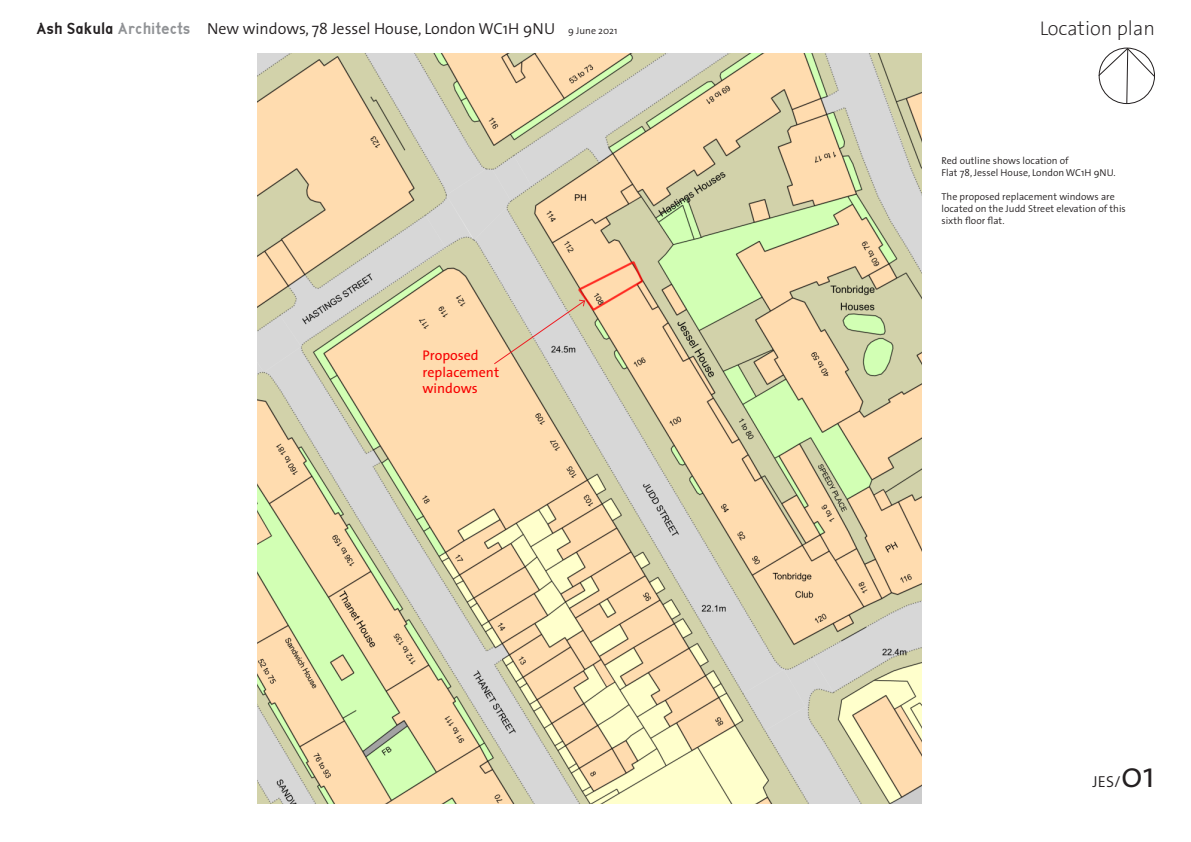
<style>
.page{position:relative;width:1191px;height:842px;background:#fff}
.page>*{position:absolute;margin:0;border:0;box-sizing:border-box;transform-origin:0 0}
.t1{font:300 36px "The Sans";color:#231f20}
.t2{font:200 20px "The Sans B2";color:#231f20}
.t3{font:300 16px "The Sans";color:#231f20}
.t4{font:14px/16.8px "The Sans";color:#f70000}
.t5{font:300 10px/12px "The Sans";color:#231f20}
.s1{font-family:"Index";font-weight:700;font-size:18px}
.s2{font-family:"Index";font-weight:700;font-size:18px;color:#909295}
</style>
<div class="page">
<svg style="left:258px;top:54px;width:663px;height:750px;background:#e1d6b1"></svg>
<svg style="left:493px;top:299px;width:93px;height:66px;background:#d4cdba"></svg>
<svg style="left:1098px;top:48px;width:57px;height:56px"></svg>
<p class="t3" style="left:36px;top:15px;width:520px"><span class="s1">Ash Sakula</span> <span class="s2">Architects</span> New windows, 78 Jessel House, London WC1H 9NU</p>
<p class="t5" style="left:568px;top:24px;width:51px">9 June 2021</p>
<p class="t2" style="left:1039px;top:18px;width:117px">Location plan</p>
<p class="t4" style="left:422px;top:346px;width:78px">Proposed replacement windows</p>
<p class="t5" style="left:941px;top:155px;width:129px">Red outline shows location of</p>
<p class="t5" style="left:941px;top:167px;width:176px">Flat 78, Jessel House, London WC1H 9NU.</p>
<p class="t5" style="left:941px;top:191px;width:186px">The proposed replacement windows are located on the Judd Street elevation of this sixth floor flat.</p>
<p class="t3" style="left:1092px;top:768px;width:30px">JES/</p>
<p class="t1" style="left:1120px;top:745px;width:36px">01</p>
</div>
